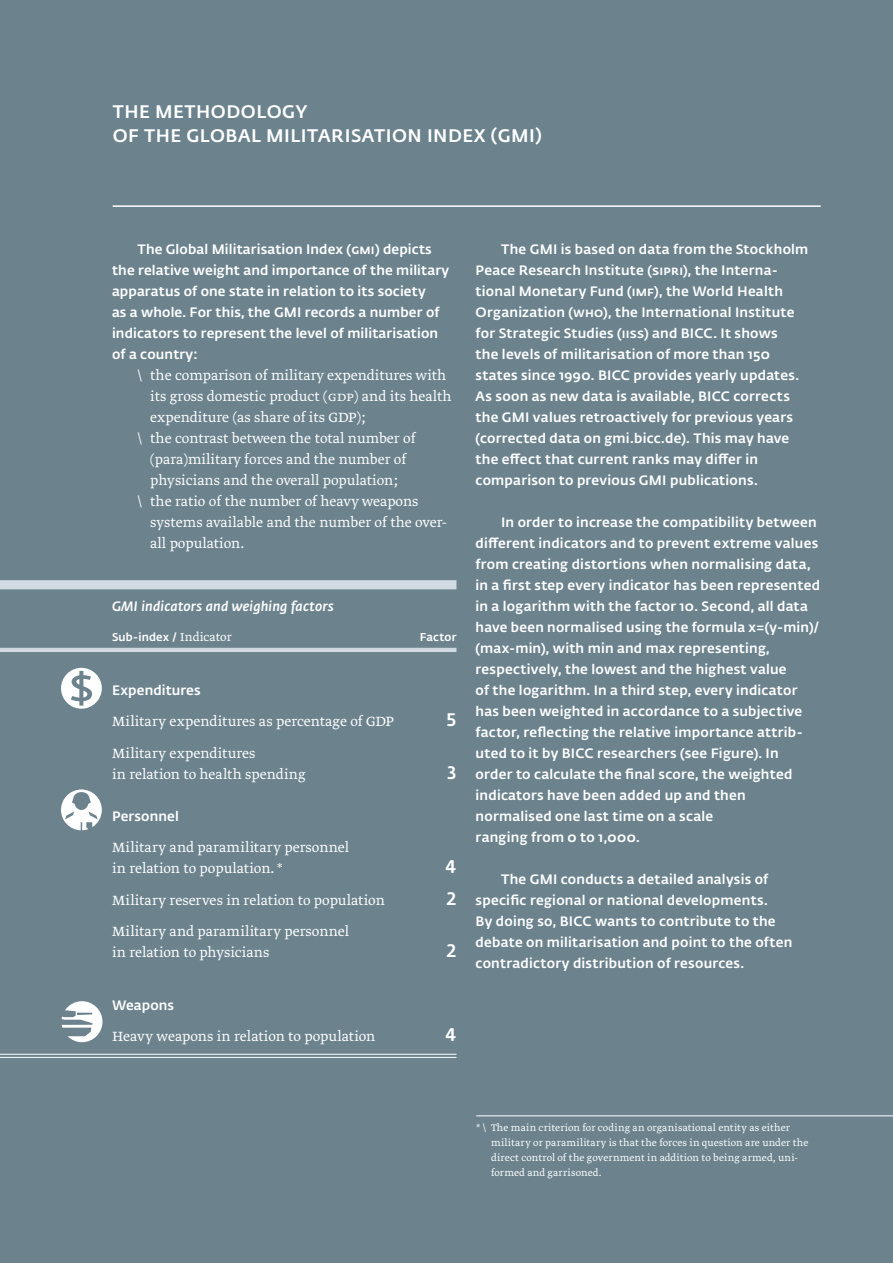
<style>
.page{position:relative;width:893px;height:1263px;background:#6c838e}
.page>*{position:absolute;margin:0;border:0;box-sizing:border-box;transform-origin:0 0}
.t1{font:500 18px/24px "Fedra Sans Alt Pro";letter-spacing:.03em;color:#fff}
.t2{font:300 15.75px/21px "Greta Text Pro";color:#fff}
.t3{font:500 13.5px/21px "Fedra Sans Alt Pro";letter-spacing:.015em;color:#fff}
.t4{font:italic 500 13.5px "Fedra Sans Std";letter-spacing:.01em;color:#fff}
.t5{font:300 11.25px/15px "Greta Text Pro";letter-spacing:.015em;color:#fff}
.t6{font:500 11.25px "Fedra Sans Alt Pro";letter-spacing:.015em;color:#fff}
.s1{font-family:"Greta Text Pro";font-weight:300;font-size:13.5px}
</style>
<div class="page">
<hr style="left:113px;top:205px;width:708px;height:2px;background:#fff">
<hr style="left:476px;top:1115px;width:417px;height:1px;background:#fff">
<div style="left:0;top:580px;width:456px;height:9px;background:#d0dae0"></div>
<hr style="left:0;top:648px;width:456px;height:4px;background:#d0dae0">
<hr style="left:0;top:1054px;width:456px;height:1px;background:#fff">
<hr style="left:0;top:1057px;width:456px;height:1px;background:#fff">
<svg style="left:61px;top:668px;width:41px;height:41px"></svg>
<svg style="left:61px;top:789px;width:41px;height:41px"></svg>
<svg style="left:62px;top:1001px;width:40px;height:41px"></svg>
<h1 class="t1" style="left:113px;top:98px;width:430px">THE METHODOLOGY<br>OF THE GLOBAL MILITARISATION INDEX (GMI)</h1>
<p class="t3" style="left:112px;top:237px;width:339px;text-indent:26px">The Global Militarisation Index (gmi) depicts the relative weight and importance of the military apparatus of one state in relation to its society<br>as a whole. For this, the GMI records a number of indicators to represent the level of militarisation of a country:</p>
<p class="t2" style="left:138px;top:365px;width:310px">\ the comparison of military expenditures with</p>
<p class="t2" style="left:150px;top:386px;width:303px">its gross domestic product (GDP) and its health</p>
<p class="t2" style="left:150px;top:407px;width:216px">expenditure (as share of its GDP);</p>
<p class="t2" style="left:138px;top:428px;width:279px">\ the contrast between the total number of</p>
<p class="t2" style="left:150px;top:449px;width:258px">(para)military forces and the number of</p>
<p class="t2" style="left:150px;top:470px;width:249px">physicians and the overall population;</p>
<p class="t2" style="left:138px;top:491px;width:282px">\ the ratio of the number of heavy weapons</p>
<p class="t2" style="left:150px;top:512px;width:298px">systems available and the number of the over-</p>
<p class="t2" style="left:150px;top:533px;width:95px">all population.</p>
<p class="t4" style="left:112px;top:597px;width:223px">GMI indicators and weighing factors</p>
<p class="t6" style="left:112px;top:629px;width:121px">Sub-index / <span class="s1">Indicator</span></p>
<p class="t6" style="left:420px;top:629px;width:38px">Factor</p>
<p class="t3" style="left:112px;top:678px;width:90px">Expenditures</p>
<p class="t2" style="left:112px;top:712px;width:283px">Military expenditures as percentage of GDP</p>
<h1 class="t1" style="left:447px;top:707px;width:11px">5</h1>
<p class="t2" style="left:112px;top:743px;width:195px">Military expenditures<br>in relation to health spending</p>
<h1 class="t1" style="left:447px;top:759px;width:11px">3</h1>
<p class="t3" style="left:112px;top:804px;width:68px">Personnel</p>
<p class="t2" style="left:112px;top:838px;width:238px">Military and paramilitary personnel in relation to population. *</p>
<h1 class="t1" style="left:446px;top:854px;width:12px">4</h1>
<p class="t2" style="left:112px;top:890px;width:274px">Military reserves in relation to population</p>
<h1 class="t1" style="left:446px;top:885px;width:11px">2</h1>
<p class="t2" style="left:112px;top:922px;width:238px">Military and paramilitary personnel in relation to physicians</p>
<h1 class="t1" style="left:446px;top:938px;width:11px">2</h1>
<p class="t3" style="left:112px;top:993px;width:64px">Weapons</p>
<p class="t2" style="left:112px;top:1027px;width:265px">Heavy weapons in relation to population</p>
<h1 class="t1" style="left:446px;top:1022px;width:12px">4</h1>
<p class="t3" style="left:476px;top:237px;width:334px;text-indent:26px">The GMI is based on data from the Stockholm Peace Research Institute (sipri), the Interna&shy;tional Monetary Fund (imf), the World Health Organization (who), the International Institute for Strategic Studies (iiss) and BICC. It shows<br>the levels of militarisation of more than 150 states since 1990. BICC provides yearly updates.<br>As soon as new data is available, BICC corrects the GMI values retroactively for previous years (corrected data on gmi.bicc.de). This may have the effect that current ranks may differ in comparison to previous GMI publications.</p>
<p class="t3" style="left:476px;top:510px;width:346px;text-indent:26px">In order to increase the compatibility between different indicators and to prevent extreme values from creating distortions when normalising data, in a first step every indicator has been represented in a logarithm with the factor 10. Second, all data have been normalised using the formula x=(y-min)/ (max-min), with min and max representing, respectively, the lowest and the highest value<br>of the logarithm. In a third step, every indicator has been weighted in accordance to a subjective factor, reflecting the relative importance attrib&shy;uted to it by BICC researchers (see Figure). In<br>order to calculate the final score, the weighted indicators have been added up and then normalised one last time on a scale<br>ranging from 0 to 1,000.</p>
<p class="t3" style="left:476px;top:867px;width:318px;text-indent:26px">The GMI conducts a detailed analysis of specific regional or national developments.<br>By doing so, BICC wants to contribute to the debate on militarisation and point to the often contradictory distribution of resources.</p>
<p class="t5" style="left:491px;top:1120px;width:319px;text-indent:-15px">* \ The main criterion for coding an organisational entity as either military or paramilitary is that the forces in question are under the direct control of the government in addition to being armed, uni&shy;formed and garrisoned.</p>
</div>
